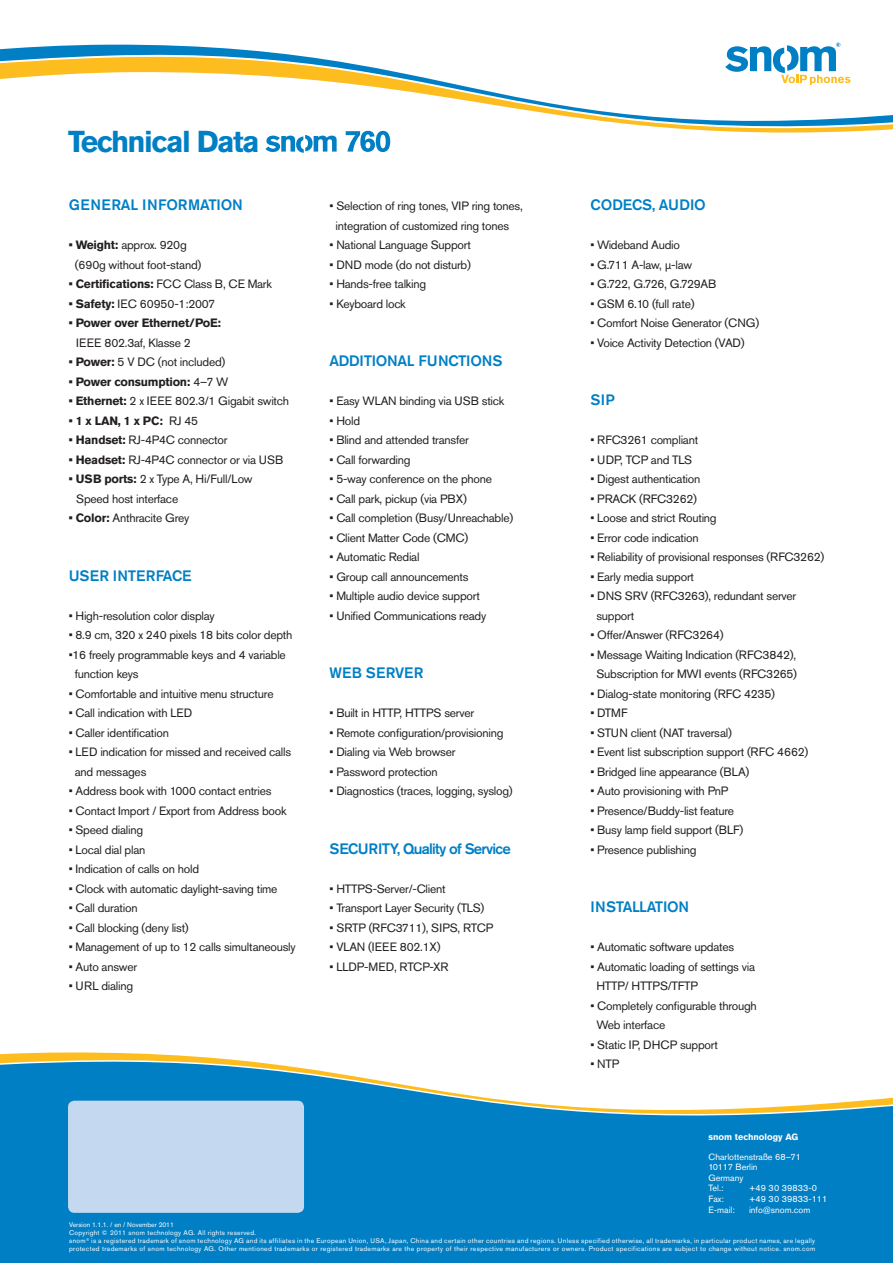
<style>
.page{position:relative;width:893px;height:1263px;background:#fff}
.page>*{position:absolute;margin:0;border:0;box-sizing:border-box;transform-origin:0 0}
.t1{font:700 30px "Akzidenz Grotesk Pro";letter-spacing:-.05em;color:#007fc5}
.t2{font:500 15px "Akzidenz Grotesk Pro";letter-spacing:-.02em;color:#007fc5}
.t3{font:500 15px "Akzidenz Grotesk Pro";letter-spacing:-.05em;color:#007fc5}
.t4{font:500 15px "Akzidenz Grotesk Pro";letter-spacing:.03em;color:#007fc5}
.t5{font:12px/19.5px "Akzidenz Grotesk Pro";letter-spacing:-.02em;color:#231f20}
.t6{font:700 12px "Akzidenz Grotesk Pro";letter-spacing:-.02em;color:#231f20}
.t7{font:12px "Akzidenz Grotesk Pro";color:#231f20}
.t8{font:9px/10.6px "Akzidenz Grotesk Pro";color:#fff}
.t9{font:700 9px "Akzidenz Grotesk Pro";color:#fff}
.t10{font:9px "Akzidenz Grotesk Pro";letter-spacing:.02em;color:#fff}
.t11{font:6.75px/8.1px "Akzidenz Grotesk Pro";letter-spacing:.05em;color:#fff}
.s1{font-weight:700}
.s2{font-weight:400}
</style>
<div class="page">
<svg style="left:0;top:1052px;width:893px;height:211px;fill:#007fc5"></svg>
<svg style="left:0;top:45px;width:893px;height:108px"></svg>
<div style="left:68px;top:1101px;width:236px;height:112px;background:#c4d8ef;border-radius:6px"></div>
<svg style="left:725px;top:43px;width:125px;height:42px"></svg>
<svg style="left:265px;top:135px;width:72px;height:18px"></svg>
<svg style="left:346px;top:131px;width:44px;height:21px"></svg>
<h1 class="t1" style="left:68px;top:122px;width:193px">Technical Data</h1>
<p class="t4" style="left:69px;top:195px;width:176px">GENERAL INFORMATION</p>
<p class="t5" style="left:75px;top:235px;width:128px;text-indent:-6px"><span class="s1">• Weight:</span> approx. 920g (690g without foot-stand)</p>
<p class="t6" style="left:69px;top:276px;width:205px">• Certifications: <span class="s2">FCC Class B, CE Mark</span></p>
<p class="t7" style="left:69px;top:296px;width:148px"><span class="s1">• Safety:</span> IEC 60950-1:2007</p>
<p class="t6" style="left:69px;top:315px;width:154px">• Power over Ethernet/PoE:</p>
<p class="t5" style="left:76px;top:333px;width:116px">IEEE 802.3af, Klasse 2</p>
<p class="t5" style="left:69px;top:352px;width:158px"><span class="s1">• Power:</span> 5 V DC (not included)</p>
<p class="t6" style="left:69px;top:374px;width:161px">• Power consumption: <span class="s2">4–7 W</span></p>
<p class="t5" style="left:69px;top:391px;width:222px"><span class="s1">• Ethernet:</span> 2 x IEEE 802.3/1 Gigabit switch</p>
<p class="t6" style="left:69px;top:413px;width:131px">• 1 x LAN, 1 x PC: <span class="s2">RJ 45</span></p>
<p class="t5" style="left:69px;top:430px;width:160px"><span class="s1">• Handset:</span> RJ-4P4C connector</p>
<p class="t5" style="left:69px;top:450px;width:216px"><span class="s1">• Headset:</span> RJ-4P4C connector or via USB</p>
<p class="t5" style="left:76px;top:469px;width:178px;text-indent:-8px"><span class="s1">• USB ports:</span> 2 x Type A, Hi/Full/Low<br>Speed host interface</p>
<p class="t5" style="left:69px;top:508px;width:122px"><span class="s1">• Color:</span> Anthracite Grey</p>
<p class="t2" style="left:69px;top:566px;width:59px">USER INTERFA</p>
<p class="t2" style="left:172px;top:566px;width:19px">CE</p>
<p class="t5" style="left:69px;top:606px;width:147px">• High-resolution color display</p>
<p class="t5" style="left:69px;top:625px;width:225px">• 8.9 cm, 320 x 240 pixels 18 bits color depth</p>
<p class="t5" style="left:75px;top:645px;width:213px;text-indent:-6px">•16 freely programmable keys and 4 variable function keys</p>
<p class="t5" style="left:69px;top:684px;width:206px">• Comfortable and intuitive menu structure</p>
<p class="t5" style="left:69px;top:703px;width:125px">• Call indication with LED</p>
<p class="t5" style="left:69px;top:723px;width:102px">• Caller identification</p>
<p class="t5" style="left:75px;top:742px;width:218px;text-indent:-6px">• LED indication for missed and received calls and messages</p>
<p class="t5" style="left:69px;top:781px;width:204px">• Address book with 1000 contact entries</p>
<p class="t5" style="left:69px;top:801px;width:219px">• Contact Import / Export from Address book</p>
<p class="t5" style="left:69px;top:820px;width:76px">• Speed dialing</p>
<p class="t5" style="left:69px;top:840px;width:78px">• Local dial plan</p>
<p class="t5" style="left:69px;top:859px;width:132px">• Indication of calls on hold</p>
<p class="t5" style="left:69px;top:879px;width:210px">• Clock with automatic daylight-saving time</p>
<p class="t5" style="left:69px;top:898px;width:70px">• Call duration</p>
<p class="t5" style="left:69px;top:918px;width:122px">• Call blocking (deny list)</p>
<p class="t5" style="left:69px;top:937px;width:228px">• Management of up to 12 calls simultaneously</p>
<p class="t5" style="left:69px;top:957px;width:70px">• Auto answer</p>
<p class="t5" style="left:69px;top:976px;width:66px">• URL dialing</p>
<p class="t5" style="left:336px;top:196px;width:189px;text-indent:-6px">• Selection of ring tones, VIP ring tones, integration of customized ring tones</p>
<p class="t5" style="left:330px;top:235px;width:143px">• National Language Support</p>
<p class="t5" style="left:330px;top:255px;width:143px">• DND mode (do not disturb)</p>
<p class="t5" style="left:330px;top:274px;width:98px">• Hands-free talking</p>
<p class="t5" style="left:330px;top:294px;width:78px">• Keyboard lock</p>
<p class="t2" style="left:330px;top:351px;width:57px">ADDITIONAL</p>
<p class="t2" style="left:418px;top:351px;width:86px">FUNCTIONS</p>
<p class="t5" style="left:330px;top:391px;width:176px">• Easy WLAN binding via USB stick</p>
<p class="t5" style="left:330px;top:411px;width:32px">• Hold</p>
<p class="t5" style="left:330px;top:430px;width:141px">• Blind and attended transfer</p>
<p class="t5" style="left:330px;top:450px;width:83px">• Call forwarding</p>
<p class="t5" style="left:330px;top:469px;width:164px">• 5-way conference on the phone</p>
<p class="t5" style="left:330px;top:489px;width:139px">• Call park, pickup (via PBX)</p>
<p class="t5" style="left:330px;top:508px;width:185px">• Call completion (Busy/Unreachable)</p>
<p class="t5" style="left:330px;top:528px;width:140px">• Client Matter Code (CMC)</p>
<p class="t5" style="left:330px;top:547px;width:91px">• Automatic Redial</p>
<p class="t5" style="left:330px;top:567px;width:141px">• Group call announcements</p>
<p class="t5" style="left:330px;top:586px;width:152px">• Multiple audio device support</p>
<p class="t5" style="left:330px;top:606px;width:158px">• Unified Communications ready</p>
<p class="t2" style="left:330px;top:663px;width:85px">WEB SERVER</p>
<p class="t5" style="left:330px;top:703px;width:146px">• Built in HTTP, HTTPS server</p>
<p class="t5" style="left:330px;top:723px;width:175px">• Remote configuration/provisioning</p>
<p class="t5" style="left:330px;top:742px;width:127px">• Dialing via Web browser</p>
<p class="t5" style="left:330px;top:762px;width:110px">• Password protection</p>
<p class="t5" style="left:330px;top:781px;width:185px">• Diagnostics (traces, logging, syslog)</p>
<p class="t3" style="left:330px;top:839px;width:183px">SECURITY, QUALITY OF SERVICE</p>
<p class="t5" style="left:330px;top:879px;width:118px">• HTTPS-Server/-Client</p>
<p class="t5" style="left:330px;top:898px;width:156px">• Transport Layer Security (TLS)</p>
<p class="t5" style="left:330px;top:918px;width:165px">• SRTP (RFC3711), SIPS, RTCP</p>
<p class="t5" style="left:330px;top:937px;width:113px">• VLAN (IEEE 802.1X)</p>
<p class="t7" style="left:330px;top:959px;width:121px">• LLDP-MED, RTCP-XR</p>
<p class="t2" style="left:590px;top:195px;width:78px">CODECS, AUDI</p>
<p class="t2" style="left:694px;top:195px;width:13px">O</p>
<p class="t5" style="left:590px;top:235px;width:91px">• Wideband Audio</p>
<p class="t5" style="left:590px;top:255px;width:103px">• G.711 A-law, μ-law</p>
<p class="t5" style="left:590px;top:274px;width:127px">• G.722, G.726, G.729AB</p>
<p class="t5" style="left:590px;top:294px;width:106px">• GSM 6.10 (full rate)</p>
<p class="t5" style="left:590px;top:313px;width:170px">• Comfort Noise Generator (CNG)</p>
<p class="t5" style="left:590px;top:333px;width:156px">• Voice Activity Detection (VAD)</p>
<p class="t2" style="left:590px;top:390px;width:26px">SIP</p>
<p class="t5" style="left:590px;top:430px;width:109px">• RFC3261 compliant</p>
<p class="t5" style="left:590px;top:450px;width:103px">• UDP, TCP and TLS</p>
<p class="t5" style="left:590px;top:469px;width:111px">• Digest authentication</p>
<p class="t5" style="left:590px;top:489px;width:108px">• PRACK (RFC3262)</p>
<p class="t5" style="left:590px;top:508px;width:128px">• Loose and strict Routing</p>
<p class="t5" style="left:590px;top:528px;width:110px">• Error code indication</p>
<p class="t5" style="left:590px;top:547px;width:235px">• Reliability of provisional responses (RFC3262)</p>
<p class="t5" style="left:590px;top:567px;width:105px">• Early media support</p>
<p class="t5" style="left:596px;top:586px;width:201px;text-indent:-6px">• DNS SRV (RFC3263), redundant server support</p>
<p class="t5" style="left:590px;top:625px;width:135px">• Offer/Answer (RFC3264)</p>
<p class="t5" style="left:590px;top:645px;width:208px;text-align:center">• Message Waiting Indication (RFC3842),<br>Subscription for MWI events (RFC3265)</p>
<p class="t5" style="left:590px;top:684px;width:186px">• Dialog-state monitoring (RFC 4235)</p>
<p class="t5" style="left:590px;top:703px;width:39px">• DTMF</p>
<p class="t5" style="left:590px;top:723px;width:143px">• STUN client (NAT traversal)</p>
<p class="t5" style="left:590px;top:742px;width:219px">• Event list subscription support (RFC 4662)</p>
<p class="t5" style="left:590px;top:762px;width:160px">• Bridged line appearance (BLA)</p>
<p class="t5" style="left:590px;top:781px;width:140px">• Auto provisioning with PnP</p>
<p class="t5" style="left:590px;top:801px;width:145px">• Presence/Buddy-list feature</p>
<p class="t5" style="left:590px;top:820px;width:154px">• Busy lamp field support (BLF)</p>
<p class="t5" style="left:590px;top:840px;width:108px">• Presence publishing</p>
<p class="t2" style="left:590px;top:897px;width:35px">INSTALLAT</p>
<p class="t2" style="left:663px;top:897px;width:16px">ION</p>
<p class="t5" style="left:590px;top:937px;width:145px">• Automatic software updates</p>
<p class="t5" style="left:596px;top:957px;width:160px;text-indent:-6px">• Automatic loading of settings via<br>HTTP/ HTTPS/TFTP</p>
<p class="t5" style="left:596px;top:996px;width:162px;text-indent:-6px">• Completely configurable through<br>Web interface</p>
<p class="t5" style="left:590px;top:1035px;width:129px">• Static IP, DHCP support</p>
<p class="t5" style="left:590px;top:1054px;width:30px">• NTP</p>
<p class="t9" style="left:708px;top:1131px;width:91px">snom technology AG</p>
<p class="t8" style="left:708px;top:1151px;width:94px">Charlottenstraße 68–71<br>10117 Berlin<br>Germany<br>Tel.:</p>
<p class="t10" style="left:749px;top:1182px;width:69px">+49 30 39833-0</p>
<p class="t8" style="left:708px;top:1193px;width:17px">Fax:</p>
<p class="t8" style="left:749px;top:1193px;width:80px">+49 30 39833-111</p>
<p class="t8" style="left:708px;top:1204px;width:28px">E-mail:</p>
<p class="t8" style="left:749px;top:1204px;width:63px">info@snom.com</p>
<p class="t11" style="left:69px;top:1220px;width:748px">Version 1.1.1. / en / November 2011<br>Copyright © 2011 snom technology AG. All rights reserved.<br>snom<sup>®</sup> is a registered trademark of snom technology AG and its affiliates in the European Union, USA, Japan, China and certain other countries and regions. Unless specified otherwise, all trademarks, in particular product names, are legally protected trademarks of snom technology AG. Other mentioned trademarks or registered trademarks are the property of their respective manufacturers or owners. Product specifications are subject to change without notice. snom.com</p>
</div>
